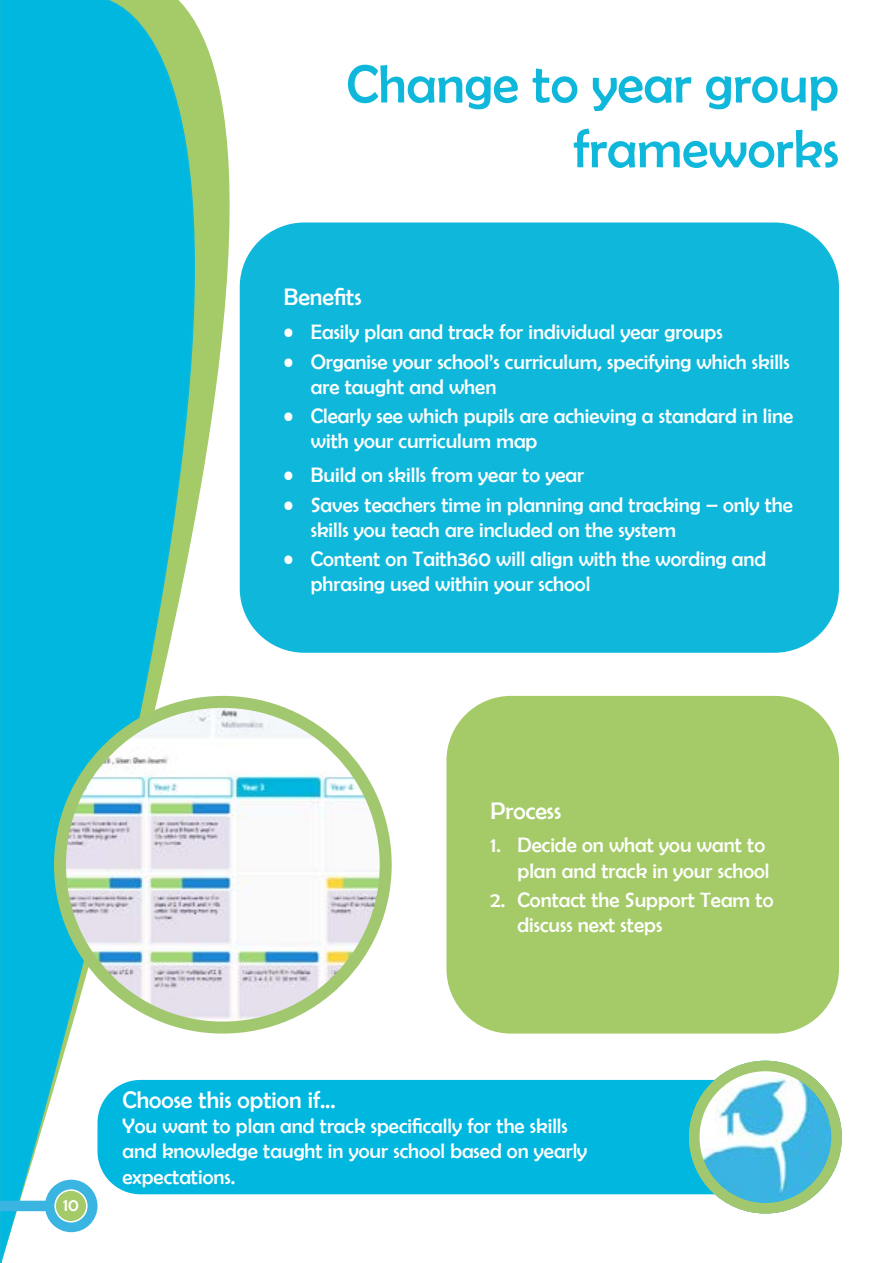
<style>
.page{position:relative;width:893px;height:1263px;background:#fff}
.page>*{position:absolute;margin:0;border:0;box-sizing:border-box;transform-origin:0 0}
.t1{font:54px/64.8px "Berlin Sans FB";color:#0fb8db;text-align:right}
.t2{font:24px "Berlin Sans FB";color:#fff}
.t3{font:21px/25.2px "Berlin Sans FB";color:#fff}
.t4{font:18px "Berlin Sans FB";color:#fff}
</style>
<div class="page">
<svg style="left:0;top:0;width:371px;height:1263px"></svg>
<div style="left:0;top:1201px;width:50px;height:10px;background:#3ab4e1"></div>
<div style="left:45px;top:1180px;width:52px;height:52px;border:10px solid #3ab4e1;border-radius:50%"></div>
<div style="left:55px;top:1190px;width:32px;height:32px;background:#a5cb68;border-radius:50%"></div>
<div style="left:54px;top:1189px;width:34px;height:33px;border:2px solid #fff;border-radius:50%"></div>
<div style="left:98px;top:1081px;width:659px;height:112px;background:#00b7df;border-radius:42px"></div>
<div style="left:97px;top:1080px;width:661px;height:114px;border:2px solid #00b7df;border-radius:42px"></div>
<img style="left:694px;top:1066px;width:142px;height:142px;border-radius:71px">
<div style="left:689px;top:1061px;width:153px;height:152px;border:10px solid #a2c86f;border-radius:50%"></div>
<img style="left:60px;top:702px;width:326px;height:325px;border-radius:163px">
<div style="left:54px;top:696px;width:338px;height:337px;border:12px solid #a2c86f;border-radius:50%"></div>
<div style="left:240px;top:223px;width:598px;height:429px;background:#0fb8db;border-radius:64px"></div>
<div style="left:447px;top:697px;width:391px;height:336px;background:#a5cb68;border-radius:64px"></div>
<div style="left:446px;top:696px;width:393px;height:337px;border:2px solid #a5cb68;border-radius:64px"></div>
<h1 class="t1" style="left:346px;top:51px;width:494px">Change to year group frameworks</h1>
<p class="t2" style="left:284px;top:284px;width:79px">Benefits</p>
<p class="t3" style="left:284px;top:319px;width:440px">• Easily plan and track for individual year groups</p>
<p class="t3" style="left:311px;top:349px;width:481px;text-indent:-27px">• Organise your school’s curriculum, specifying which skills are taught and when</p>
<p class="t3" style="left:311px;top:403px;width:484px;text-indent:-27px">• Clearly see which pupils are achieving a standard in line with your curriculum map</p>
<p class="t3" style="left:284px;top:462px;width:302px">• Build on skills from year to year</p>
<p class="t3" style="left:311px;top:492px;width:484px;text-indent:-27px">• Saves teachers time in planning and tracking – only the skills you teach are included on the system</p>
<p class="t3" style="left:311px;top:546px;width:457px;text-indent:-27px">• Content on Taith360 will align with the wording and phrasing used within your school</p>
<p class="t2" style="left:490px;top:797px;width:72px">Process</p>
<p class="t3" style="left:490px;top:832px;width:281px;text-align:right">1. Decide on what you want to plan and track in your school</p>
<p class="t3" style="left:517px;top:887px;width:257px;text-indent:-27px">2. Contact the Support Team to discuss next steps</p>
<p class="t4" style="left:63px;top:1195px;width:17px">10</p>
<p class="t2" style="left:122px;top:1086px;width:215px">Choose this option if...</p>
<p class="t3" style="left:122px;top:1113px;width:466px">You want to plan and track specifically for the skills and knowledge taught in your school based on yearly expectations.</p>
</div>
